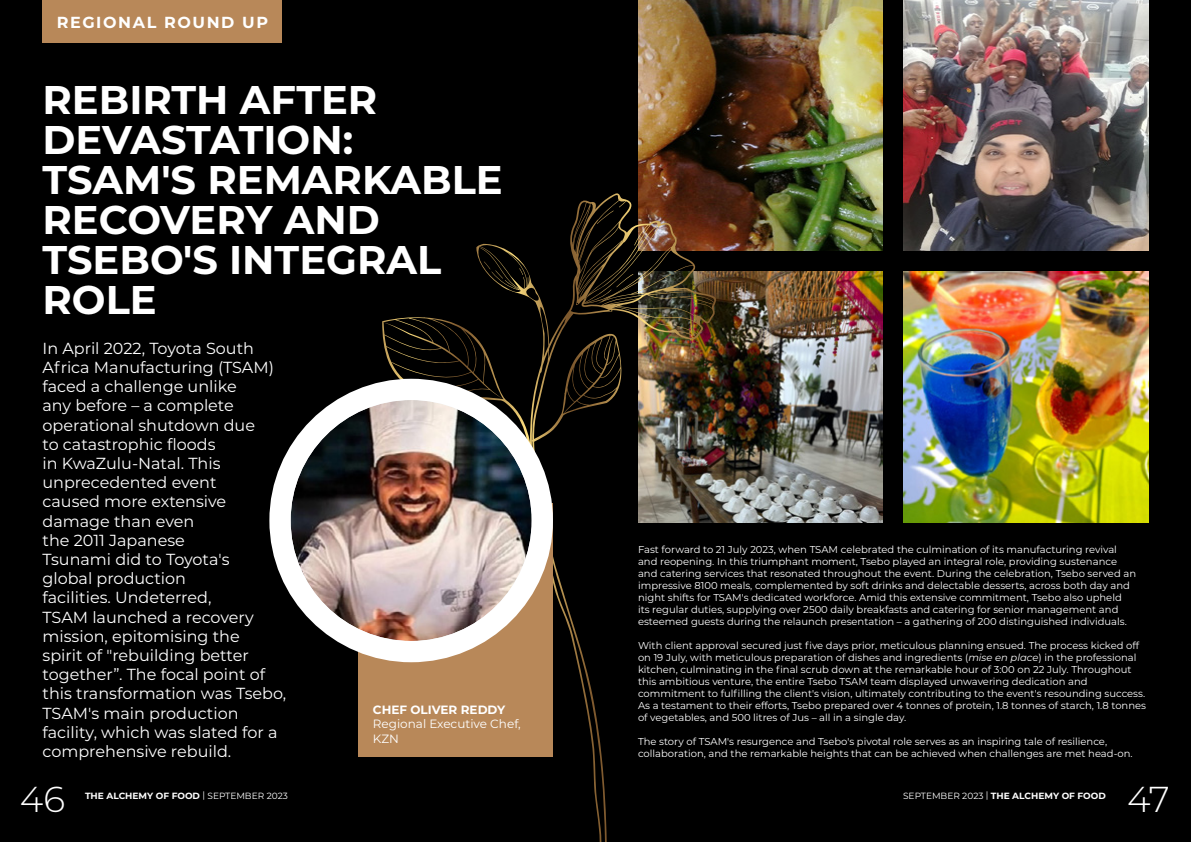
<style>
.page{position:relative;width:1191px;height:842px;background:#fff}
.page>*{position:absolute;margin:0;border:0;box-sizing:border-box;transform-origin:0 0}
.t1{font:700 40px/40px "Montserrat";color:#fff}
.t2{font:300 36px "Montserrat";color:#fff}
.t3{font:16px/19.2px "Montserrat";color:#fff}
.t4{font:700 16px "Montserrat";letter-spacing:.1em;color:#fff}
.t5{font:12px/14.4px "Montserrat";color:#fff}
.t6{font:700 12px "Montserrat";color:#fff}
.t7{font:10px/12px "Montserrat";color:#fff}
.t8{font:700 9px "Montserrat";color:#fff}
.s1{font-style:italic}
.s2{font-weight:400}
</style>
<div class="page">
<div style="left:0;top:0;width:595px;height:842px;background:#000"></div>
<div style="left:595px;top:0;width:596px;height:842px;background:#000"></div>
<div style="left:43px;top:0;width:239px;height:43px;background:#b88859"></div>
<img style="left:638px;top:0;width:244px;height:251px">
<img style="left:904px;top:0;width:244px;height:251px">
<img style="left:638px;top:271px;width:244px;height:251px">
<img style="left:904px;top:271px;width:244px;height:251px">
<svg style="left:358px;top:195px;width:254px;height:366px"></svg>
<div style="left:359px;top:504px;width:194px;height:253px;background:#b88859"></div>
<div style="left:280px;top:389px;width:262px;height:263px;background:#fff;border-radius:50%"></div>
<img style="left:291px;top:400px;width:240px;height:241px;border-radius:120px">
<div style="left:269px;top:379px;width:284px;height:283px;border:21px solid #fff;border-radius:50%"></div>
<h3 class="t4" style="left:57px;top:11px;width:213px">REGIONAL ROUND UP</h3>
<h1 class="t1" style="left:43px;top:78px;width:461px">REBIRTH AFTER<br>DEVASTATION:<br>TSAM'S REMARKABLE<br>RECOVERY AND<br>TSEBO'S INTEGRAL<br>ROLE</h1>
<p class="t3" style="left:43px;top:338px;width:245px">In April 2022, Toyota South<br>Africa Manufacturing (TSAM) faced a challenge unlike<br>any before – a complete operational shutdown due<br>to catastrophic floods<br>in KwaZulu-Natal. This unprecedented event<br>caused more extensive damage than even<br>the 2011 Japanese<br>Tsunami did to Toyota's<br>global production<br>facilities. Undeterred,<br>TSAM launched a recovery mission, epitomising the<br>spirit of "rebuilding better together”. The focal point of this transformation was Tsebo,<br>TSAM's main production facility, which was slated for a comprehensive rebuild.</p>
<p class="t6" style="left:373px;top:701px;width:134px">CHEF OLIVER REDDY</p>
<p class="t5" style="left:373px;top:716px;width:149px">Regional Executive Chef,<br>KZN</p>
<p class="t7" style="left:638px;top:543px;width:499px">Fast forward to 21 July 2023, when TSAM celebrated the culmination of its manufacturing revival and reopening. In this triumphant moment, Tsebo played an integral role, providing sustenance and catering services that resonated throughout the event. During the celebration, Tsebo served an impressive 8100 meals, complemented by soft drinks and delectable desserts, across both day and night shifts for TSAM's dedicated workforce. Amid this extensive commitment, Tsebo also upheld<br>its regular duties, supplying over 2500 daily breakfasts and catering for senior management and esteemed guests during the relaunch presentation – a gathering of 200 distinguished individuals.</p>
<p class="t7" style="left:638px;top:639px;width:509px">With client approval secured just five days prior, meticulous planning ensued. The process kicked off on 19 July, with meticulous preparation of dishes and ingredients (<span class="s1">mise en place</span>) in the professional kitchen, culminating in the final scrub down at the remarkable hour of 3:00 on 22 July. Throughout this ambitious venture, the entire Tsebo TSAM team displayed unwavering dedication and commitment to fulfilling the client's vision, ultimately contributing to the event's resounding success.<br>As a testament to their efforts, Tsebo prepared over 4 tonnes of protein, 1.8 tonnes of starch, 1.8 tonnes of vegetables, and 500 litres of Jus – all in a single day.</p>
<p class="t7" style="left:638px;top:735px;width:496px">The story of TSAM's resurgence and Tsebo's pivotal role serves as an inspiring tale of resilience, collaboration, and the remarkable heights that can be achieved when challenges are met head-on.</p>
<h2 class="t2" style="left:20px;top:775px;width:47px">46</h2>
<p class="t8" style="left:85px;top:790px;width:204px">THE ALCHEMY OF FOOD <span class="s2">| SEPTEMBER 2023</span></p>
<p class="t8" style="left:903px;top:790px;width:204px"><span class="s2">SEPTEMBER 2023 |</span> THE ALCHEMY OF FOOD</p>
<h2 class="t2" style="left:1127px;top:775px;width:44px">47</h2>
</div>
